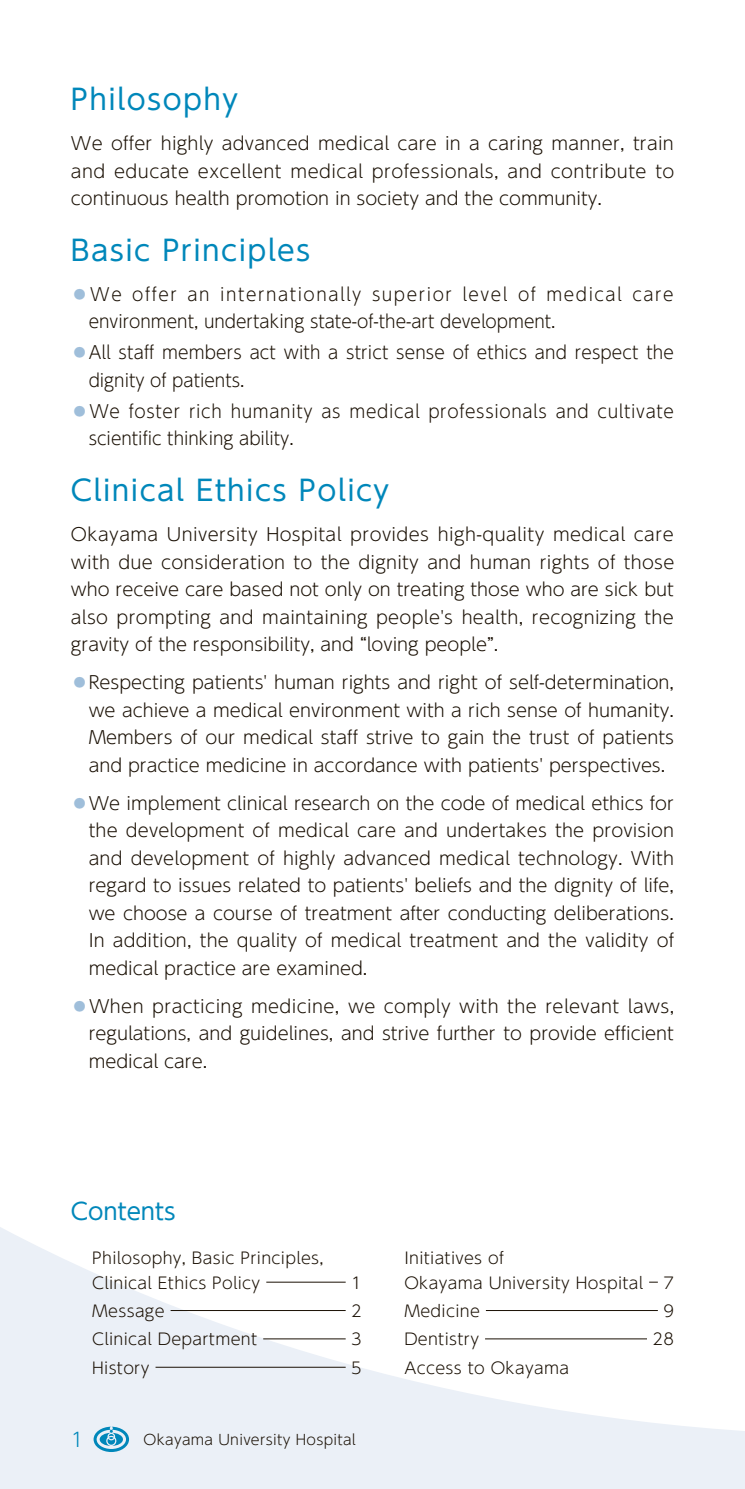
<style>
.page{position:relative;width:745px;height:1489px;background:#fff}
.page>*{position:absolute;margin:0;border:0;box-sizing:border-box;transform-origin:0 0}
.t1{font:28.25px "UD Shin Go NT Pr 6 N";letter-spacing:.05em;color:#0087ba}
.t2{font:23px "UD Shin Go NT Pr 6 N";color:#0087ba}
.t3{font:300 19.5px "UD Shin Go NT Pr 6 N";color:#0087ba}
.t4{font:300 17.75px/27.5px "UD Shin Go NT Pr 6 N";color:#1a1004;text-align:justify}
.t5{font:300 17.75px/27.5px "UD Shin Go NT Pr 6 N";letter-spacing:.09em;color:#1a1004;scale:.95 1}
.t6{font:300 17.75px/27.5px "UD Shin Go NT Pr 6 N";letter-spacing:.04em;color:#1a1004;scale:.95 1}
.t7{font:300 17.75px/27.5px "UD Shin Go NT Pr 6 N";color:#1a1004;scale:.95 1}
.t8{font:300 16px/24.8px "UD Shin Go NT Pr 6 N";letter-spacing:.02em;color:#1a1004}
.t9{font:300 14.25px "UD Shin Go NT Pr 6 N";letter-spacing:.02em;color:#1a1004}
.s1{color:#9fbeda}
</style>
<div class="page">
<svg style="left:0;top:1227px;width:744px;height:261px;fill:#ebf0f7"></svg>
<hr style="left:266px;top:1281px;width:79px;height:1px;background:#1a1004">
<hr style="left:170px;top:1309px;width:175px;height:1px;background:#1a1004">
<hr style="left:263px;top:1338px;width:82px;height:1px;background:#1a1004">
<hr style="left:155px;top:1366px;width:190px;height:1px;background:#1a1004">
<hr style="left:485px;top:1309px;width:172px;height:1px;background:#1a1004">
<hr style="left:484px;top:1338px;width:162px;height:1px;background:#1a1004">
<svg style="left:93px;top:1426px;width:36px;height:25px"></svg>
<h1 class="t1" style="left:71px;top:76px;width:168px">Philosophy</h1>
<p class="t4" style="left:71px;top:129px;width:604px">We offer highly advanced medical care in a caring manner, train and educate excellent medical professionals, and contribute to continuous health promotion in society and the community.</p>
<h1 class="t1" style="left:71px;top:227px;width:241px">Basic Principles</h1>
<p class="t5" style="left:89px;top:280px;width:617px;text-indent:-18px"><span class="s1">⃝</span>We offer an internationally superior level of medical care environment, undertaking state-of-the-art development.</p>
<p class="t7" style="left:89px;top:338px;width:617px;text-indent:-18px"><span class="s1">⃝</span>All staff members act with a strict sense of ethics and respect the dignity of patients.</p>
<p class="t6" style="left:89px;top:397px;width:617px;text-indent:-18px"><span class="s1">⃝</span>We foster rich humanity as medical professionals and cultivate scientific thinking ability.</p>
<h1 class="t1" style="left:71px;top:467px;width:319px">Clinical Ethics Policy</h1>
<p class="t4" style="left:71px;top:520px;width:604px">Okayama University Hospital provides high-quality medical care with due consideration to the dignity and human rights of those who receive care based not only on treating those who are sick but also prompting and maintaining people's health, recognizing the gravity of the responsibility, and “loving people”.</p>
<p class="t4" style="left:89px;top:668px;width:586px;text-indent:-18px"><span class="s1">⃝</span>Respecting patients' human rights and right of self-determination, we achieve a medical environment with a rich sense of humanity.<br>Members of our medical staff strive to gain the trust of patients and practice medicine in accordance with patients' perspectives.</p>
<p class="t4" style="left:89px;top:788px;width:586px;text-indent:-18px"><span class="s1">⃝</span>We implement clinical research on the code of medical ethics for the development of medical care and undertakes the provision and development of highly advanced medical technology. With regard to issues related to patients' beliefs and the dignity of life, we choose a course of treatment after conducting deliberations.<br>In addition, the quality of medical treatment and the validity of medical practice are examined.</p>
<p class="t4" style="left:89px;top:991px;width:586px;text-indent:-18px"><span class="s1">⃝</span>When practicing medicine, we comply with the relevant laws, regulations, and guidelines, and strive further to provide efficient medical care.</p>
<p class="t2" style="left:71px;top:1192px;width:106px">Contents</p>
<p class="t8" style="left:92px;top:1244px;width:233px">Philosophy, Basic Principles,<br>Clinical Ethics Policy</p>
<p class="t8" style="left:351px;top:1269px;width:12px">1</p>
<p class="t8" style="left:92px;top:1297px;width:74px">Message</p>
<p class="t8" style="left:351px;top:1297px;width:12px">2</p>
<p class="t8" style="left:92px;top:1326px;width:166px">Clinical Department</p>
<p class="t8" style="left:351px;top:1326px;width:12px">3</p>
<p class="t8" style="left:92px;top:1354px;width:59px">History</p>
<p class="t8" style="left:351px;top:1354px;width:12px">5</p>
<p class="t3" style="left:71px;top:1423px;width:14px">1</p>
<p class="t9" style="left:129px;top:1427px;width:228px">　Okayama University Hospital</p>
<p class="t8" style="left:404px;top:1244px;width:240px">Initiatives of<br>Okayama University Hospital</p>
<p class="t8" style="left:663px;top:1269px;width:12px">7</p>
<p class="t8" style="left:404px;top:1297px;width:77px">Medicine</p>
<p class="t8" style="left:663px;top:1297px;width:12px">9</p>
<p class="t8" style="left:404px;top:1326px;width:76px">Dentistry</p>
<p class="t8" style="left:652px;top:1326px;width:23px">28</p>
<p class="t8" style="left:404px;top:1354px;width:166px">Access to Okayama</p>
</div>
